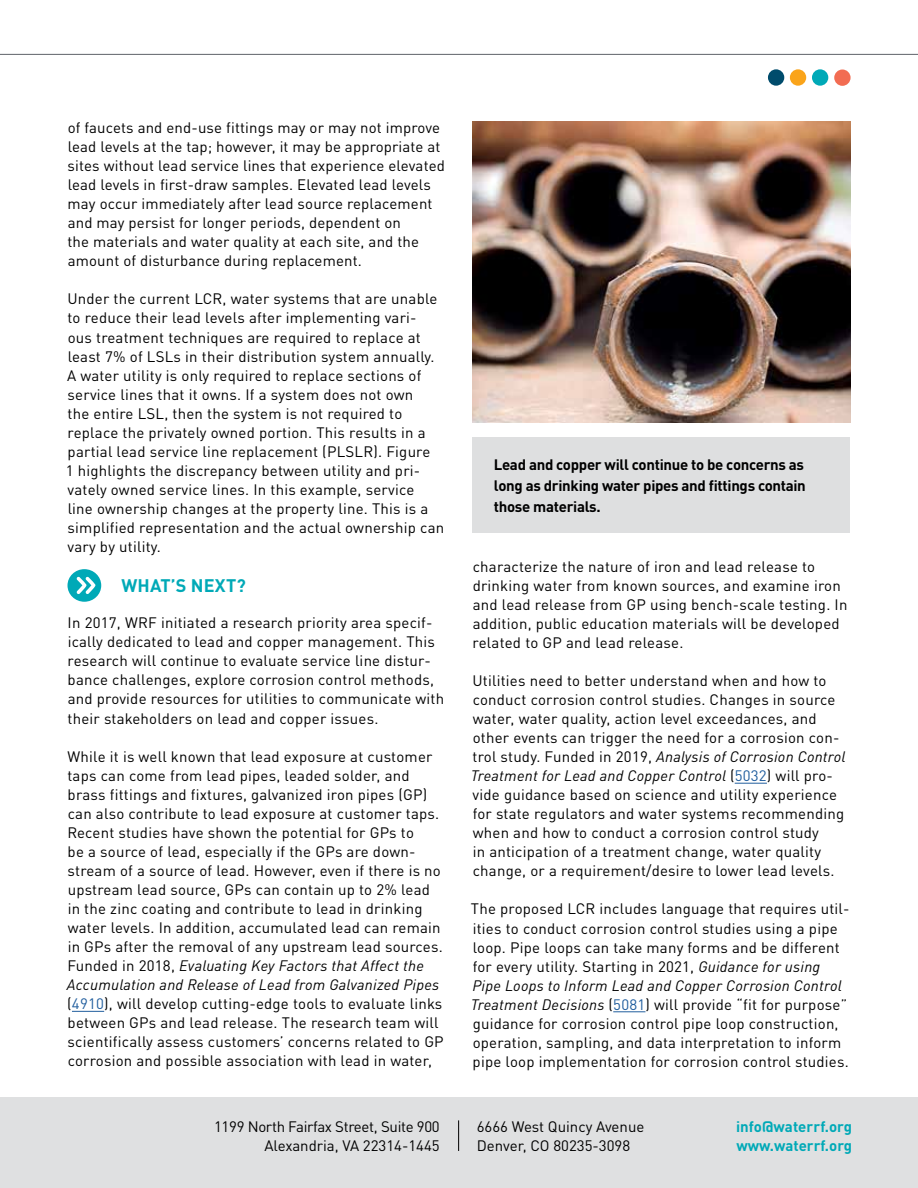
<style>
.page{position:relative;width:918px;height:1188px;background:#fff}
.page>*{position:absolute;margin:0;border:0;box-sizing:border-box;transform-origin:0 0}
.t1{font:700 18px "DIN Pro";letter-spacing:.01em;color:#00a9b7}
.t2{font:15px/19px "DIN Pro";letter-spacing:.015em;color:#000}
.t3{font:700 15px/21px "DIN Pro";letter-spacing:-.02em;color:#000;text-align:justify}
.t4{font:15px/19.5px "DIN Pro";letter-spacing:-.02em;color:#000;text-align:right}
.t5{font:700 15px/19.5px "DIN Pro";color:#00a9b7}
.s1{font-style:italic}
.s2{color:#215e9e}
</style>
<div class="page">
<div style="left:768px;top:69px;width:16px;height:17px;background:#004c6c;border-radius:50%"></div>
<div style="left:790px;top:69px;width:16px;height:17px;background:#faa41a;border-radius:50%"></div>
<div style="left:834px;top:70px;width:17px;height:16px;background:#f26c52;border-radius:50%"></div>
<div style="left:812px;top:69px;width:16px;height:17px;background:#00a9b7;border-radius:50%"></div>
<hr style="left:0;top:54px;width:918px;height:1px;background:#5f6369">
<div style="left:0;top:1097px;width:918px;height:91px;background:#dfe0e1"></div>
<hr style="left:458px;top:1120px;width:1px;height:31px;background:#000">
<hr style="left:72px;top:1011px;width:32px;height:1px;background:#215e9e">
<hr style="left:735px;top:783px;width:32px;height:1px;background:#215e9e">
<hr style="left:613px;top:1011px;width:32px;height:1px;background:#215e9e">
<div style="left:68px;top:569px;width:33px;height:33px;background:#00a9b7;border-radius:50%"></div>
<svg style="left:76px;top:576px;width:19px;height:18px"></svg>
<img style="left:472px;top:121px;width:378px;height:302px">
<div style="left:472px;top:438px;width:378px;height:95px;background:#dedfe0"></div>
<p class="t2" style="left:68px;top:117px;width:379px">of faucets and end-use fittings may or may not improve lead levels at the tap; however, it may be appropriate at sites without lead service lines that experience elevated lead levels in first-draw samples. Elevated lead levels may occur immediately after lead source replacement and may persist for longer periods, dependent on<br>the materials and water quality at each site, and the amount of disturbance during replacement.</p>
<p class="t2" style="left:66px;top:288px;width:380px">Under the current LCR, water systems that are unable to reduce their lead levels after implementing vari-<br>ous treatment techniques are required to replace at least 7% of LSLs in their distribution system annually.<br>A water utility is only required to replace sections of service lines that it owns. If a system does not own<br>the entire LSL, then the system is not required to replace the privately owned portion. This results in a partial lead service line replacement (PLSLR). Figure<br>1 highlights the discrepancy between utility and pri&shy;vately owned service lines. In this example, service<br>line ownership changes at the property line. This is a simplified representation and the actual ownership can vary by utility.</p>
<p class="t1" style="left:122px;top:571px;width:126px">WHAT’S NEXT?</p>
<p class="t2" style="left:68px;top:612px;width:378px">In 2017, WRF initiated a research priority area specif&shy;ically dedicated to lead and copper management. This research will continue to evaluate service line distur&shy;bance challenges, explore corrosion control methods, and provide resources for utilities to communicate with their stakeholders on lead and copper issues.</p>
<p class="t2" style="left:67px;top:745px;width:378px">While it is well known that lead exposure at customer taps can come from lead pipes, leaded solder, and brass fittings and fixtures, galvanized iron pipes (GP) can also contribute to lead exposure at customer taps.<br>Recent studies have shown the potential for GPs to<br>be a source of lead, especially if the GPs are down&shy;stream of a source of lead. However, even if there is no upstream lead source, GPs can contain up to 2% lead in the zinc coating and contribute to lead in drinking water levels. In addition, accumulated lead can remain in GPs after the removal of any upstream lead sources.<br>Funded in 2018, <span class="s1">Evaluating Key Factors that Affect the Accumulation and Release of Lead from Galvanized Pipes </span>(<span class="s2">4910</span>), will develop cutting-edge tools to evaluate links between GPs and lead release. The research team will scientifically assess customers’ concerns related to GP corrosion and possible association with lead in water,</p>
<p class="t3" style="left:494px;top:452px;width:314px">Lead and copper will continue to be concerns as long as drinking water pipes and fittings contain those materials.</p>
<p class="t2" style="left:473px;top:555px;width:376px">characterize the nature of iron and lead release to drinking water from known sources, and examine iron and lead release from GP using bench-scale testing. In addition, public education materials will be developed related to GP and lead release.</p>
<p class="t2" style="left:471px;top:669px;width:376px">Utilities need to better understand when and how to conduct corrosion control studies. Changes in source water, water quality, action level exceedances, and other events can trigger the need for a corrosion con&shy;trol study. Funded in 2019, <span class="s1">Analysis of Corrosion Control Treatment for Lead and Copper Control</span> (<span class="s2">5032</span>) will pro&shy;vide guidance based on science and utility experience for state regulators and water systems recommending when and how to conduct a corrosion control study<br>in anticipation of a treatment change, water quality change, or a requirement/desire to lower lead levels.</p>
<p class="t2" style="left:471px;top:898px;width:380px">The proposed LCR includes language that requires util&shy;ities to conduct corrosion control studies using a pipe loop. Pipe loops can take many forms and be different for every utility. Starting in 2021, <span class="s1">Guidance for using Pipe Loops to Inform Lead and Copper Corrosion Control Treatment Decisions</span> (<span class="s2">5081</span>) will provide “fit for purpose” guidance for corrosion control pipe loop construction, operation, sampling, and data interpretation to inform pipe loop implementation for corrosion control studies.</p>
<p class="t4" style="left:214px;top:1115px;width:227px">1199 North Fairfax Street, Suite 900<br>Alexandria, VA 22314-1445</p>
<p class="t2" style="left:477px;top:1115px;width:169px;line-height:19.5px">6666 West Quincy Avenue<br>Denver, CO 80235-3098</p>
<p class="t5" style="left:736px;top:1115px;width:117px">info@waterrf.org www.waterrf.org</p>
</div>
